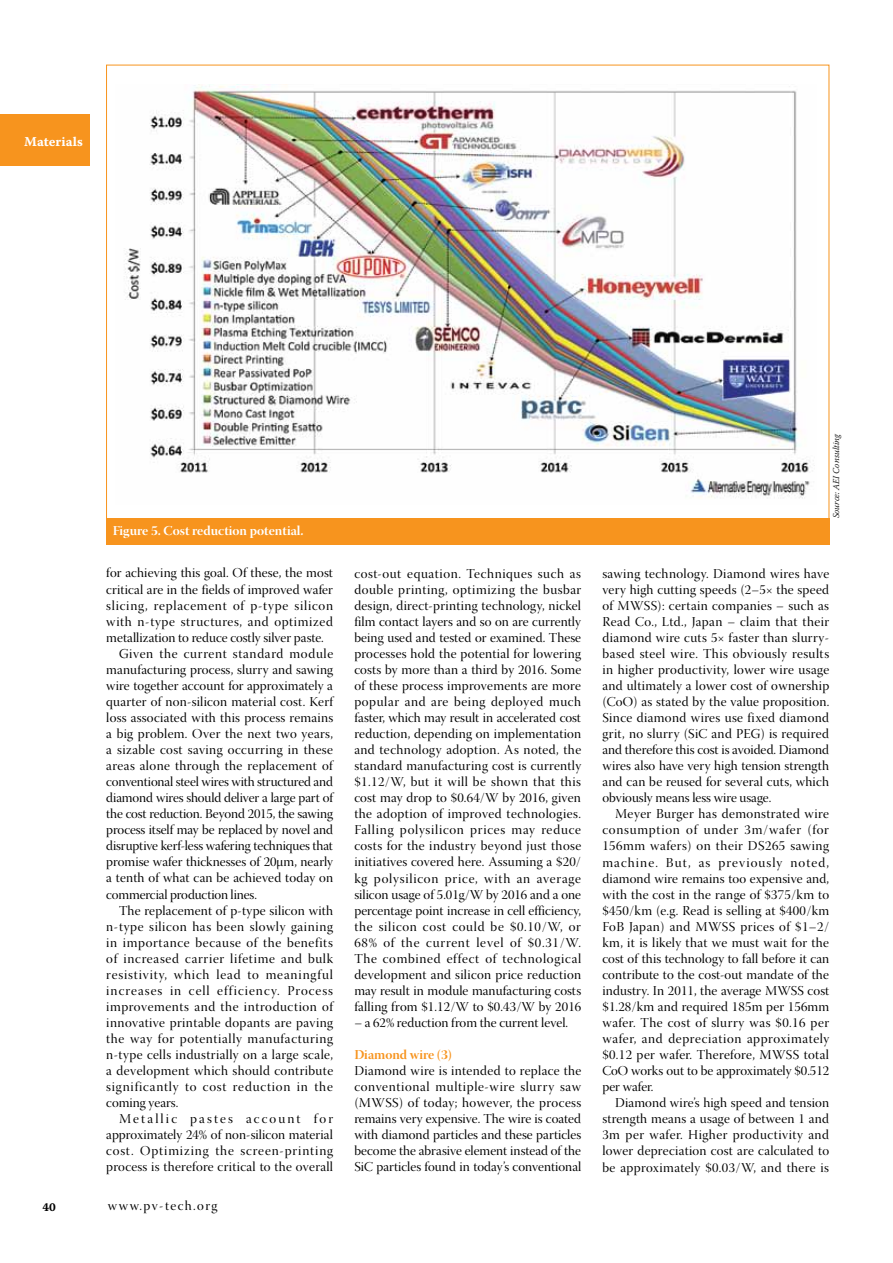
<style>
.page{position:relative;width:893px;height:1263px;background:#fff}
.page>*{position:absolute;margin:0;border:0;box-sizing:border-box;transform-origin:0 0}
.t1{font:13.5px/16px "Warnock Pro Disp";letter-spacing:.015em;color:#000;text-align:justify}
.t2{font:13.5px "Warnock Pro Disp";letter-spacing:-.01em;color:#000}
.t3{font:13.5px "Warnock Pro Disp";letter-spacing:.045em;color:#000}
.t4{font:13.5px "Warnock Pro Disp";letter-spacing:.055em;color:#000}
.t5{font:13.5px "Warnock Pro Disp";letter-spacing:.06em;color:#000}
.t6{font:13.5px "Warnock Pro Disp";letter-spacing:.04em;color:#000}
.t7{font:13.5px "Warnock Pro Disp";letter-spacing:-.005em;color:#000}
.t8{font:13.5px "Warnock Pro Disp";letter-spacing:.05em;color:#000}
.t9{font:13.5px "Warnock Pro Disp";letter-spacing:.075em;color:#000}
.t10{font:13.5px "Warnock Pro Bold Disp";color:#fff}
.t11{font:13.5px "Warnock Pro Disp";letter-spacing:.155em;color:#000}
.t12{font:13.5px "Warnock Pro Disp";letter-spacing:.1em;color:#000}
.t13{font:13.5px "Warnock Pro Bold Disp";color:#f7941e}
.t14{font:13.5px "Warnock Pro Bold Capt";letter-spacing:.005em;color:#fff}
.t15{font:12px "Warnock Pro Bold Capt";color:#000}
.t16{font:italic 300 9px "Warnock Pro";letter-spacing:-.005em;color:#000}
</style>
<div class="page">
<div style="left:0;top:115px;width:89px;height:51px;background:#f7941e"></div>
<img style="left:125px;top:84px;width:690px;height:415px">
<div style="left:106px;top:518px;width:723px;height:27px;background:#f7941e"></div>
<p class="t14" style="left:24px;top:134px;width:60px">Materials</p>
<p class="t10" style="left:113px;top:522px;width:192px">Figure 5. Cost reduction potential.</p>
<p class="t1" style="left:106px;top:567px;width:228px">for achieving this goal. Of these, the most</p>
<p class="t1" style="left:106px;top:583px;width:228px">critical are in the fields of improved wafer</p>
<p class="t4" style="left:106px;top:598px;width:228px">slicing, replacement of p-type silicon</p>
<p class="t3" style="left:106px;top:614px;width:228px">with n-type structures, and optimized</p>
<p class="t1" style="left:106px;top:631px;width:219px">metallization to reduce costly silver paste.</p>
<p class="t3" style="left:119px;top:646px;width:216px">Given the current standard module</p>
<p class="t1" style="left:106px;top:663px;width:228px">manufacturing process, slurry and sawing</p>
<p class="t1" style="left:106px;top:679px;width:228px">wire together account for approximately a</p>
<p class="t1" style="left:106px;top:695px;width:228px">quarter of non-silicon material cost. Kerf</p>
<p class="t1" style="left:106px;top:711px;width:228px">loss associated with this process remains</p>
<p class="t1" style="left:106px;top:727px;width:228px">a big problem. Over the next two years,</p>
<p class="t1" style="left:106px;top:743px;width:228px">a sizable cost saving occurring in these</p>
<p class="t1" style="left:106px;top:759px;width:228px">areas alone through the replacement of</p>
<p class="t2" style="left:106px;top:774px;width:228px">conventional steel wires with structured and</p>
<p class="t2" style="left:106px;top:790px;width:228px">diamond wires should deliver a large part of</p>
<p class="t2" style="left:106px;top:806px;width:228px">the cost reduction. Beyond 2015, the sawing</p>
<p class="t7" style="left:106px;top:823px;width:228px">process itself may be replaced by novel and</p>
<p class="t2" style="left:106px;top:839px;width:228px">disruptive kerf-less wafering techniques that</p>
<p class="t1" style="left:106px;top:856px;width:228px">promise wafer thicknesses of 20µm, nearly</p>
<p class="t1" style="left:106px;top:872px;width:228px">a tenth of what can be achieved today on</p>
<p class="t2" style="left:106px;top:887px;width:152px">commercial production lines.</p>
<p class="t1" style="left:119px;top:904px;width:216px">The replacement of p-type silicon with</p>
<p class="t6" style="left:106px;top:919px;width:228px">n-type silicon has been slowly gaining</p>
<p class="t3" style="left:106px;top:935px;width:228px">in importance because of the benefits</p>
<p class="t8" style="left:106px;top:951px;width:228px">of increased carrier lifetime and bulk</p>
<p class="t5" style="left:106px;top:967px;width:228px">resistivity, which lead to meaningful</p>
<p class="t9" style="left:106px;top:983px;width:228px">increases in cell efficiency. Process</p>
<p class="t6" style="left:106px;top:999px;width:228px">improvements and the introduction of</p>
<p class="t1" style="left:106px;top:1016px;width:228px">innovative printable dopants are paving</p>
<p class="t3" style="left:106px;top:1031px;width:228px">the way for potentially manufacturing</p>
<p class="t1" style="left:106px;top:1048px;width:228px">n-type cells industrially on a large scale,</p>
<p class="t1" style="left:106px;top:1064px;width:228px">a development which should contribute</p>
<p class="t4" style="left:106px;top:1079px;width:228px">significantly to cost reduction in the</p>
<p class="t1" style="left:106px;top:1096px;width:74px">coming years.</p>
<p class="t11" style="left:119px;top:1111px;width:216px">Metallic pastes account for</p>
<p class="t1" style="left:106px;top:1128px;width:228px">approximately 24% of non-silicon material</p>
<p class="t5" style="left:106px;top:1144px;width:228px">cost. Optimizing the screen-printing</p>
<p class="t1" style="left:106px;top:1160px;width:228px">process is therefore critical to the overall</p>
<p class="t15" style="left:43px;top:1200px;width:15px">40</p>
<p class="t12" style="left:108px;top:1198px;width:111px">www.pv-tech.org</p>
<p class="t1" style="left:354px;top:567px;width:228px">cost-out equation. Techniques such as double printing, optimizing the busbar design, direct-printing technology, nickel film contact layers and so on are currently being used and tested or examined. These processes hold the potential for lowering costs by more than a third by 2016. Some of these process improvements are more popular and are being deployed much faster, which may result in accelerated cost reduction, depending on implementation and technology adoption. As noted, the standard manufacturing cost is currently $1.12/W, but it will be shown that this cost may drop to $0.64/W by 2016, given the adoption of improved technologies.<br>Falling polysilicon prices may reduce costs for the industry beyond just those initiatives covered here. Assuming a $20/ kg polysilicon price, with an average silicon usage of 5.01g/W by 2016 and a one percentage point increase in cell efficiency, the silicon cost could be $0.10/W, or 68% of the current level of $0.31/W.<br>The combined effect of technological development and silicon price reduction may result in module manufacturing costs falling from $1.12/W to $0.43/W by 2016</p>
<p class="t1" style="left:354px;top:1016px;width:215px">– a 62% reduction from the current level.</p>
<p class="t13" style="left:354px;top:1046px;width:99px">Diamond wire (3)</p>
<p class="t1" style="left:354px;top:1064px;width:228px">Diamond wire is intended to replace the conventional multiple-wire slurry saw (MWSS) of today; however, the process remains very expensive. The wire is coated with diamond particles and these particles become the abrasive element instead of the SiC particles found in today’s conventional</p>
<p class="t16" style="left:831px;top:518px;width:87px;rotate:-90deg">Source: AEI Consulting</p>
<p class="t1" style="left:602px;top:567px;width:228px">sawing technology. Diamond wires have very high cutting speeds (2–5× the speed of MWSS): certain companies – such as Read Co., Ltd., Japan – claim that their diamond wire cuts 5× faster than slurry&shy;based steel wire. This obviously results in higher productivity, lower wire usage and ultimately a lower cost of ownership (CoO) as stated by the value proposition.<br>Since diamond wires use fixed diamond grit, no slurry (SiC and PEG) is required and therefore this cost is avoided. Diamond wires also have very high tension strength and can be reused for several cuts, which obviously means less wire usage.</p>
<p class="t1" style="left:602px;top:807px;width:228px;text-indent:13px">Meyer Burger has demonstrated wire consumption of under 3m/wafer (for 156mm wafers) on their DS265 sawing machine. But, as previously noted, diamond wire remains too expensive and, with the cost in the range of $375/km to $450/km (e.g. Read is selling at $400/km FoB Japan) and MWSS prices of $1–2/ km, it is likely that we must wait for the cost of this technology to fall before it can contribute to the cost-out mandate of the industry. In 2011, the average MWSS cost $1.28/km and required 185m per 156mm wafer. The cost of slurry was $0.16 per wafer, and depreciation approximately $0.12 per wafer. Therefore, MWSS total CoO works out to be approximately $0.512 per wafer.</p>
<p class="t1" style="left:602px;top:1096px;width:228px;text-indent:13px">Diamond wire’s high speed and tension strength means a usage of between 1 and 3m per wafer. Higher productivity and lower depreciation cost are calculated to be approximately $0.03/W, and there is</p>
</div>
